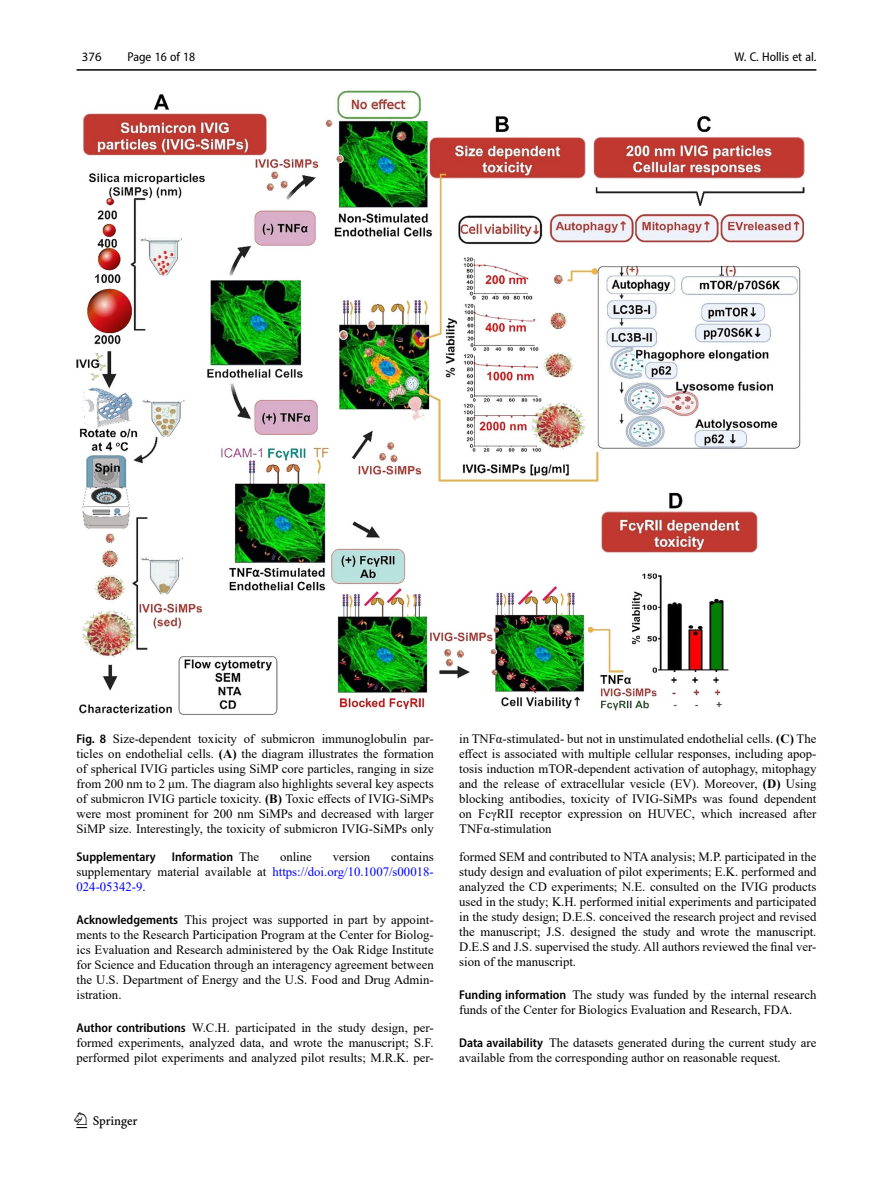
<style>
.page{position:relative;width:893px;height:1187px;background:#fff}
.page>*{position:absolute;margin:0;border:0;box-sizing:border-box;transform-origin:0 0}
.t1{font:22.5px "Springnew";color:#000}
.Figure_Caption{font:12.75px/15px "Times New Roman";color:#000;text-align:justify}
.Author_Contribution{font:12.75px/15px "Times New Roman";color:#000;text-align:justify}
.Acknowledgements{font:12.75px/15px "Times New Roman";color:#000;text-align:justify}
.Data_Availability{font:12.75px/15px "Times New Roman";color:#000}
.Funding{font:12.75px/15px "Times New Roman";color:#000}
.Article_Note_ESM{font:12.75px/15px "Times New Roman";color:#00f;text-align:justify}
.Article_Note_ESM-2{font:600 semi-condensed 12.75px "Myriad Pro";color:#000}
.t2{font:semi-condensed 12.75px "Myriad Pro";color:#000}
.Article_Note_ESM-3{font:12.75px "Times New Roman";color:#000}
.t3{font:12.75px "Myriad Pro";color:#000}
.s1{font-family:"Myriad Pro";font-weight:600;font-stretch:semi-condensed}
.s2{font-weight:700}
.s3{font-family:"Times New Roman";font-weight:400;font-stretch:normal}
.s4{color:#000}
</style>
<div class="page">
<hr style="left:77px;top:69px;width:739px;height:2px;background:#000">
<img style="left:77px;top:90px;width:728px;height:625px">
<p class="t3" style="left:82px;top:48px;width:21px">376</p>
<p class="t2" style="left:127px;top:49px;width:69px">Page 16 of 18</p>
<p class="t2" style="left:734px;top:49px;width:83px">W. C. Hollis et al.</p>
<p class="Figure_Caption" style="left:77px;top:730px;width:359px"><span class="s1">Fig. 8</span> Size-dependent toxicity of submicron immunoglobulin par&shy;ticles on endothelial cells. <span class="s2">(A)</span> the diagram illustrates the formation of spherical IVIG particles using SiMP core particles, ranging in size from 200 nm to 2 μm. The diagram also highlights several key aspects of submicron IVIG particle toxicity. <span class="s2">(B)</span> Toxic effects of IVIG-SiMPs were most prominent for 200 nm SiMPs and decreased with larger SiMP size. Interestingly, the toxicity of submicron IVIG-SiMPs only</p>
<p class="Figure_Caption" style="left:459px;top:730px;width:359px">in TNFα-stimulated- but not in unstimulated endothelial cells. <span class="s2">(C)</span> The effect is associated with multiple cellular responses, including apop&shy;tosis induction mTOR-dependent activation of autophagy, mitophagy and the release of extracellular vesicle (EV). Moreover, <span class="s2">(D)</span> Using blocking antibodies, toxicity of IVIG-SiMPs was found dependent on FcγRII receptor expression on HUVEC, which increased after TNFα-stimulation</p>
<p class="Article_Note_ESM-2" style="left:77px;top:848px;width:81px">Supplementary</p>
<p class="Article_Note_ESM-2" style="left:172px;top:848px;width:89px">Information <span class="s3">The</span></p>
<p class="Article_Note_ESM-3" style="left:280px;top:848px;width:33px">online</p>
<p class="Article_Note_ESM-3" style="left:333px;top:848px;width:39px">version</p>
<p class="Article_Note_ESM" style="left:77px;top:849px;width:359px;text-indent:315px"><span class="s4">contains supplementary material available at</span> https://doi.org/10.1007/s00018- 024-05342-9<span class="s4">.</span></p>
<p class="Acknowledgements" style="left:77px;top:912px;width:359px"><span class="s1">Acknowledgements</span> This project was supported in part by appoint&shy;ments to the Research Participation Program at the Center for Biolog&shy;ics Evaluation and Research administered by the Oak Ridge Institute for Science and Education through an interagency agreement between the U.S. Department of Energy and the U.S. Food and Drug Admin&shy;istration.</p>
<p class="Author_Contribution" style="left:77px;top:1020px;width:359px"><span class="s1">Author contributions</span> W.C.H. participated in the study design, per&shy;formed experiments, analyzed data, and wrote the manuscript; S.F. performed pilot experiments and analyzed pilot results; M.R.K. per-</p>
<h1 class="t1" style="left:77px;top:1107px;width:63px">1 3</h1>
<p class="Author_Contribution" style="left:459px;top:848px;width:359px">formed SEM and contributed to NTA analysis; M.P. participated in the study design and evaluation of pilot experiments; E.K. performed and analyzed the CD experiments; N.E. consulted on the IVIG products used in the study; K.H. performed initial experiments and participated in the study design; D.E.S. conceived the research project and revised the manuscript; J.S. designed the study and wrote the manuscript.<br>D.E.S and J.S. supervised the study. All authors reviewed the final ver&shy;sion of the manuscript.</p>
<p class="Funding" style="left:459px;top:986px;width:359px"><span class="s1">Funding information</span> The study was funded by the internal research funds of the Center for Biologics Evaluation and Research, FDA.</p>
<p class="Data_Availability" style="left:459px;top:1034px;width:359px"><span class="s1">Data availability</span> The datasets generated during the current study are available from the corresponding author on reasonable request.</p>
</div>
